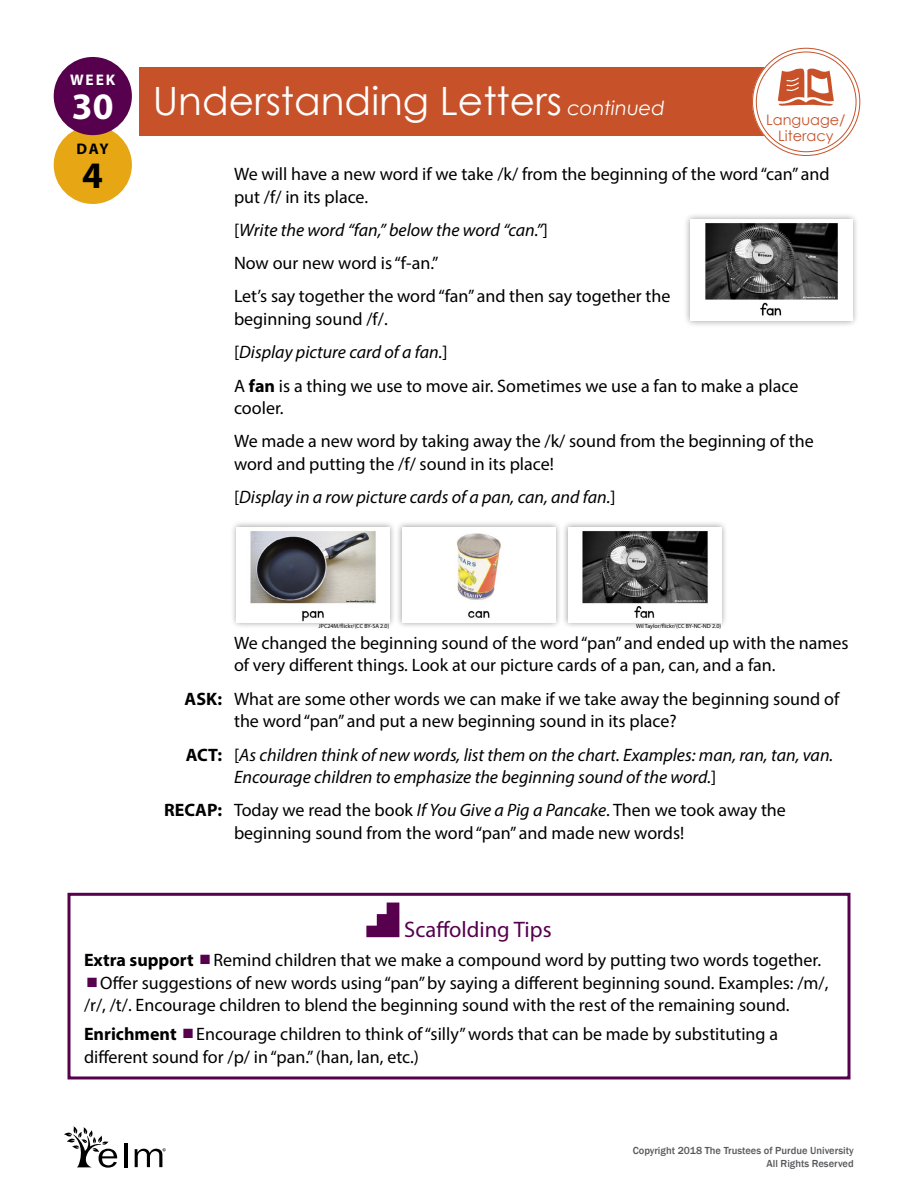
<style>
.page{position:relative;width:918px;height:1188px;background:#fff}
.page>*{position:absolute;margin:0;border:0;box-sizing:border-box;transform-origin:0 0}
.t1{font:39px "Century Gothic";color:#fff}
.t2{font:700 37.5px "Myriad Pro";color:#fff}
.t3{font:700 37.5px "Myriad Pro";color:#000}
._4-01_Scaffolding_Tips_Subhead{font:22.5px "Myriad Pro";color:#56004e}
._3-03_Lesson_Body_GREP_Italics{font:18px/22.5px "Myriad Pro";color:#000}
._4-02_Scaffolding_Tips_w-square_bullet{font:18px/22.5px "Myriad Pro";color:#000}
._3-04_Lesson_Body_Bold_Leadin{font:18px/22.5px "Myriad Pro";color:#000}
._3-04_Lesson_Body_Bold_Leadin-2{font:italic 18px/22.5px "Myriad Pro";color:#000}
._3-03_Lesson_Body_GREP_Italics-2{font:italic 18px "Myriad Pro";color:#000}
.t4{font:700 15.45px "Myriad Pro";color:#fff}
.t5{font:700 15.45px "Myriad Pro";color:#000}
.t6{font:14.55px/15.9px "Century Gothic";color:#c75229;text-align:center}
.t7{font:500 10.5px/12.6px "Franklin Gothic";color:#58595b;text-align:right}
.t8{font:6px "Myriad Pro";color:#000}
.s1{font-style:italic;font-size:19.5px}
.s2{font-style:normal}
.s3{font-weight:700}
.s4{font-weight:700;font-style:normal}
.s5{font-style:italic}
</style>
<div class="page">
<div style="left:140px;top:68px;width:631px;height:68px;background:#c75229"></div>
<div style="left:54px;top:126px;width:78px;height:78px;background:#e7a614;border-radius:50%"></div>
<div style="left:54px;top:57px;width:78px;height:78px;background:#56004e;border-radius:50%"></div>
<div style="left:754px;top:50px;width:104px;height:104px;background:#fff;border-radius:50%"></div>
<div style="left:752px;top:48px;width:108px;height:108px;border:4px solid #fff;border-radius:50%"></div>
<svg style="left:778px;top:69px;width:56px;height:37px"></svg>
<div style="left:683px;top:212px;width:176px;height:115px;background:#000;opacity:.4"></div>
<img style="left:690px;top:219px;width:162px;height:101px">
<div style="left:230px;top:521px;width:166px;height:108px;background:#000;opacity:.4"></div>
<img style="left:237px;top:527px;width:153px;height:96px">
<div style="left:396px;top:521px;width:166px;height:108px;background:#000;opacity:.4"></div>
<img style="left:402px;top:527px;width:153px;height:96px">
<div style="left:561px;top:521px;width:167px;height:108px;background:#000;opacity:.4"></div>
<img style="left:568px;top:527px;width:153px;height:96px">
<svg style="left:366px;top:903px;width:33px;height:34px"></svg>
<div style="left:68px;top:893px;width:782px;height:186px;border:3px solid #56004e"></div>
<hr style="left:124px;top:1143px;width:3px;height:24px;background:#000">
<svg style="left:64px;top:1126px;width:53px;height:42px"></svg>
<svg style="left:135px;top:1148px;width:31px;height:19px"></svg>
<p class="t4" style="left:70px;top:69px;width:47px">WEEK</p>
<h2 class="t2" style="left:72px;top:82px;width:43px">30</h2>
<p class="t5" style="left:77px;top:138px;width:34px">DAY</p>
<h2 class="t3" style="left:82px;top:151px;width:22px">4</h2>
<h1 class="t1" style="left:153px;top:74px;width:514px">Understanding Letters <span class="s1">continued</span></h1>
<p class="t6" style="left:766px;top:111px;width:81px">Language/<br>Literacy</p>
<p class="_3-03_Lesson_Body_GREP_Italics" style="left:234px;top:162px;width:597px">We will have a new word if we take /k/ from the beginning of the word “can” and put /f/ in its place.</p>
<p class="_3-03_Lesson_Body_GREP_Italics-2" style="left:234px;top:219px;width:315px"><span class="s2">[</span>Write the word “fan,” below the word “can.”<span class="s2">]</span></p>
<p class="_3-03_Lesson_Body_GREP_Italics" style="left:234px;top:252px;width:206px">Now our new word is “f-an.”</p>
<p class="_3-03_Lesson_Body_GREP_Italics" style="left:234px;top:285px;width:438px">Let’s say together the word “fan” and then say together the beginning sound /f/.</p>
<p class="_3-03_Lesson_Body_GREP_Italics-2" style="left:234px;top:341px;width:215px"><span class="s2">[</span>Display picture card of a fan.<span class="s2">]</span></p>
<p class="_3-03_Lesson_Body_GREP_Italics" style="left:234px;top:374px;width:566px">A <span class="s3">fan</span> is a thing we use to move air. Sometimes we use a fan to make a place cooler.</p>
<p class="_3-03_Lesson_Body_GREP_Italics" style="left:234px;top:430px;width:581px">We made a new word by taking away the /k/ sound from the beginning of the word and putting the /f/ sound in its place!</p>
<p class="_3-03_Lesson_Body_GREP_Italics-2" style="left:234px;top:486px;width:383px"><span class="s2">[</span>Display in a row picture cards of a pan, can, and fan.<span class="s2">]</span></p>
<p class="t8" style="left:319px;top:623px;width:72px">JPC24M/flickr/(CC BY-SA 2.0)</p>
<p class="t8" style="left:636px;top:623px;width:87px">Wil Taylor/flickr/(CC BY-NC-ND 2.0)</p>
<p class="_3-03_Lesson_Body_GREP_Italics" style="left:234px;top:631px;width:616px">We changed the beginning sound of the word “pan” and ended up with the names of very different things. Look at our picture cards of a pan, can, and a fan.</p>
<p class="_3-04_Lesson_Body_Bold_Leadin" style="left:234px;top:687px;width:607px;text-indent:-49px"><span class="s3">ASK:</span> What are some other words we can make if we take away the beginning sound of the word “pan” and put a new beginning sound in its place?</p>
<p class="_3-04_Lesson_Body_Bold_Leadin-2" style="left:234px;top:743px;width:601px;text-indent:-48px"><span class="s4">ACT:</span> <span class="s2">[</span>As children think of new words, list them on the chart. Examples: man, ran, tan, van.<br>Encourage children to emphasize the beginning sound of the word.<span class="s2">]</span></p>
<p class="_3-04_Lesson_Body_Bold_Leadin" style="left:234px;top:799px;width:553px;text-indent:-70px"><span class="s3">RECAP:</span> Today we read the book <span class="s5">If You Give a Pig a Pancake</span>. Then we took away the beginning sound from the word “pan” and made new words!</p>
<h1 class="_4-01_Scaffolding_Tips_Subhead" style="left:404px;top:916px;width:149px">Scaffolding Tips</h1>
<p class="_4-02_Scaffolding_Tips_w-square_bullet" style="left:84px;top:949px;width:739px"><span class="s3">Extra support</span> Remind children that we make a compound word by putting two words together.</p>
<p class="_4-02_Scaffolding_Tips_w-square_bullet" style="left:100px;top:971px;width:730px">Offer suggestions of new words using “pan” by saying a different beginning sound. Examples: /m/,</p>
<p class="_4-02_Scaffolding_Tips_w-square_bullet" style="left:84px;top:994px;width:707px">/r/, /t/. Encourage children to blend the beginning sound with the rest of the remaining sound.</p>
<p class="_4-02_Scaffolding_Tips_w-square_bullet" style="left:84px;top:1023px;width:696px"><span class="s3">Enrichment</span> Encourage children to think of “silly” words that can be made by substituting a different sound for /p/ in “pan.” (han, lan, etc.)</p>
<p class="t7" style="left:633px;top:1145px;width:223px">Copyright 2018 The Trustees of Purdue University<br>All Rights Reserved</p>
</div>
